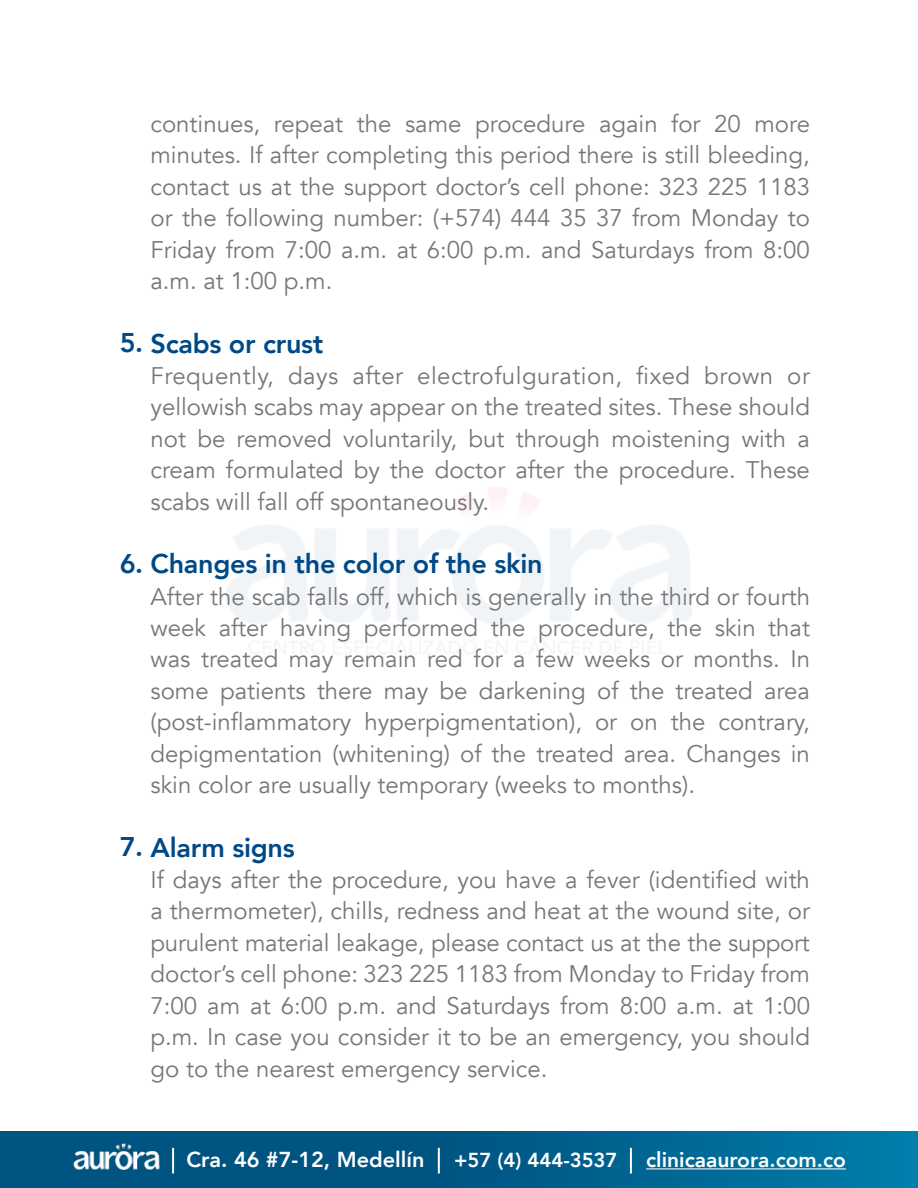
<style>
.page{position:relative;width:918px;height:1188px;background:#fff}
.page>*{position:absolute;margin:0;border:0;box-sizing:border-box;transform-origin:0 0}
.t1{font:800 27px "Avenir";letter-spacing:-.01em;color:#004987}
.t2{font:24px/31.5px "Avenir";color:#76777a;text-align:justify}
.t3{font:800 21.6px "Avenir";color:#fff}
.t4{font:800 21px "Avenir";color:#fff}
.t5{font:800 20.25px "Avenir";color:#fff}
</style>
<div class="page">
<div style="left:0;top:1131px;width:918px;height:57px;background:linear-gradient(to right,#004977,#0375a2)"></div>
<hr style="left:630px;top:1148px;width:2px;height:25px;background:#fff">
<hr style="left:438px;top:1148px;width:2px;height:25px;background:#fff">
<hr style="left:172px;top:1148px;width:2px;height:25px;background:#fff">
<img style="left:72px;top:1143px;width:88px;height:27px">
<hr style="left:646px;top:1168px;width:200px;height:1px;background:#fff">
<p class="t2" style="left:151px;top:108px;width:661px">continues, repeat the same procedure again for 20 more minutes. If after completing this period there is still bleeding, contact us at the support doctor’s cell phone: 323 225 1183 or the following number: (+574) 444 35 37 from Monday to Friday from 7:00 a.m. at 6:00 p.m. and Saturdays from 8:00 a.m. at 1:00 p.m.</p>
<p class="t1" style="left:120px;top:322px;width:205px">5. Scabs or crust</p>
<p class="t2" style="left:151px;top:360px;width:661px">Frequently, days after electrofulguration, fixed brown or yellowish scabs may appear on the treated sites. These should not be removed voluntarily, but through moistening with a cream formulated by the doctor after the procedure. These scabs will fall off spontaneously.</p>
<p class="t1" style="left:120px;top:543px;width:424px">6. Changes in the color of the skin</p>
<p class="t2" style="left:151px;top:581px;width:661px">After the scab falls off, which is generally in the third or fourth week after having performed the procedure, the skin that was treated may remain red for a few weeks or months. In some patients there may be darkening of the treated area (post-inflammatory hyperpigmentation), or on the contrary, depigmentation (whitening) of the treated area. Changes in skin color are usually temporary (weeks to months).</p>
<p class="t1" style="left:120px;top:826px;width:177px">7. Alarm signs</p>
<p class="t2" style="left:151px;top:864px;width:661px">If days after the procedure, you have a fever (identified with a thermometer), chills, redness and heat at the wound site, or purulent material leakage, please contact us at the the support doctor’s cell phone: 323 225 1183 from Monday to Friday from 7:00 am at 6:00 p.m. and Saturdays from 8:00 a.m. at 1:00 p.m. In case you consider it to be an emergency, you should go to the nearest emergency service.</p>
<p class="t3" style="left:186px;top:1143px;width:239px">Cra. 46 #7-12, Medellín</p>
<p class="t5" style="left:454px;top:1144px;width:165px">+57 (4) 444-3537</p>
<p class="t4" style="left:646px;top:1144px;width:201px">clinicaaurora.com.co</p>
</div>
